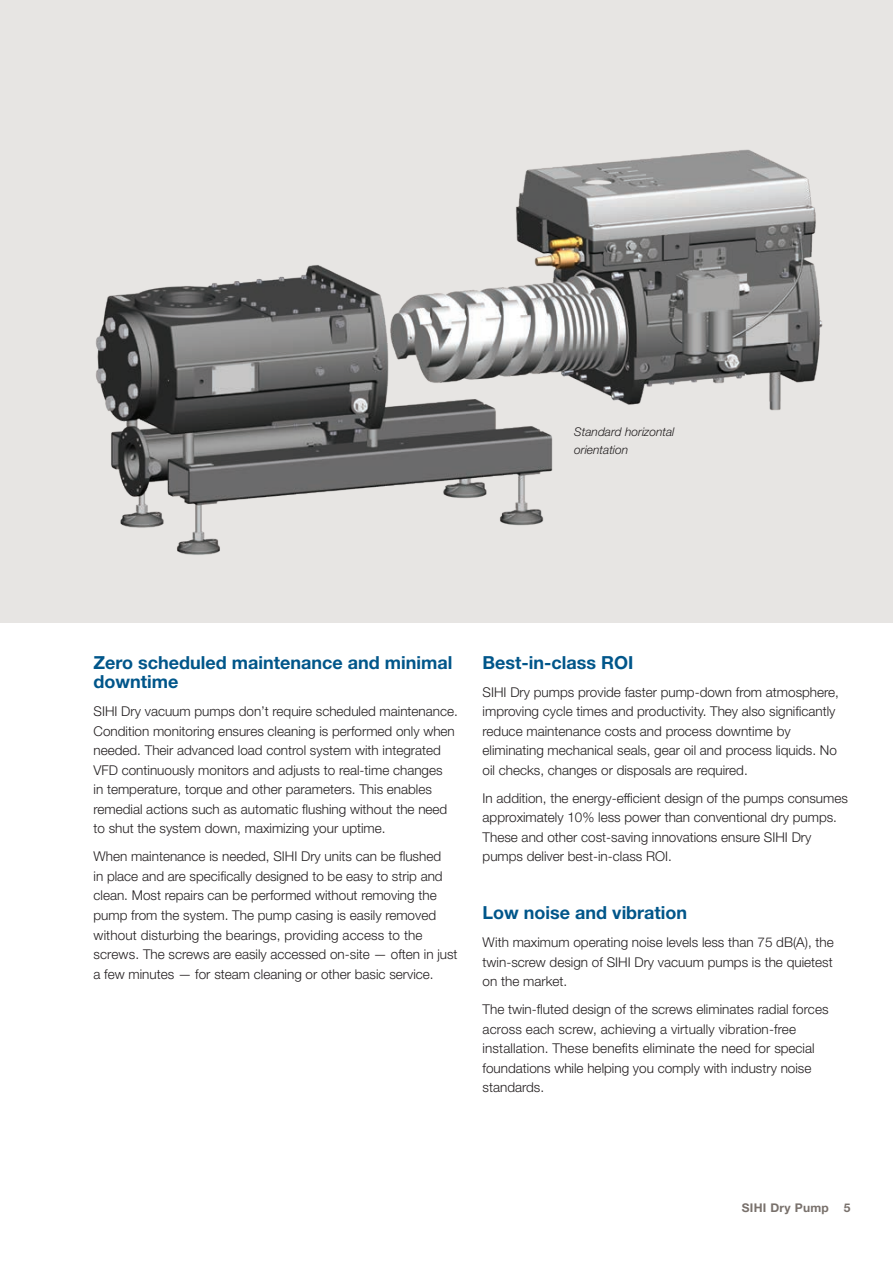
<style>
.page{position:relative;width:893px;height:1263px;background:#fff}
.page>*{position:absolute;margin:0;border:0;box-sizing:border-box;transform-origin:0 0}
.Subhead_Level_1__blu{font:700 18px/19.5px "Helvetica Neue LT Std";color:#00568a}
.Body_copy{font:300 13.5px/19.5px "Helvetica Neue LT Std";color:#231f20}
.t1{font:italic 300 12px/18px "Helvetica Neue LT Std";color:#231f20}
.t2{font:700 12px "Helvetica Neue LT Std";letter-spacing:.025em;color:#79716c}
</style>
<div class="page">
<div style="left:0;top:0;width:893px;height:623px;background:#e7e5e3"></div>
<img style="left:96px;top:149px;width:727px;height:406px">
<p class="t1" style="left:574px;top:423px;width:102px">Standard horizontal orientation</p>
<p class="Subhead_Level_1__blu" style="left:94px;top:652px;width:360px">Zero scheduled maintenance and minimal downtime</p>
<p class="Body_copy" style="left:94px;top:702px;width:366px">SIHI Dry vacuum pumps don’t require scheduled maintenance.<br>Condition monitoring ensures cleaning is performed only when needed. Their advanced load control system with integrated VFD continuously monitors and adjusts to real-time changes<br>in temperature, torque and other parameters. This enables remedial actions such as automatic flushing without the need to shut the system down, maximizing your uptime.</p>
<p class="Body_copy" style="left:94px;top:847px;width:366px">When maintenance is needed, SIHI Dry units can be flushed<br>in place and are specifically designed to be easy to strip and clean. Most repairs can be performed without removing the pump from the system. The pump casing is easily removed without disturbing the bearings, providing access to the screws. The screws are easily accessed on-site — often in just a few minutes — for steam cleaning or other basic service.</p>
<p class="Subhead_Level_1__blu" style="left:483px;top:652px;width:152px">Best-in-class ROI</p>
<p class="Body_copy" style="left:483px;top:682px;width:358px">SIHI Dry pumps provide faster pump-down from atmosphere, improving cycle times and productivity. They also significantly reduce maintenance costs and process downtime by eliminating mechanical seals, gear oil and process liquids. No oil checks, changes or disposals are required.</p>
<p class="Body_copy" style="left:483px;top:788px;width:367px">In addition, the energy-efficient design of the pumps consumes approximately 10% less power than conventional dry pumps.<br>These and other cost-saving innovations ensure SIHI Dry pumps deliver best-in-class ROI.</p>
<p class="Subhead_Level_1__blu" style="left:483px;top:903px;width:206px">Low noise and vibration</p>
<p class="Body_copy" style="left:483px;top:932px;width:353px;text-align:justify">With maximum operating noise levels less than 75 dB(A), the twin-screw design of SIHI Dry vacuum pumps is the quietest on the market.</p>
<p class="Body_copy" style="left:483px;top:999px;width:347px">The twin-fluted design of the screws eliminates radial forces across each screw, achieving a virtually vibration-free installation. These benefits eliminate the need for special foundations while helping you comply with industry noise standards.</p>
<p class="t2" style="left:742px;top:1200px;width:110px">SIHI Dry Pump 5</p>
</div>
